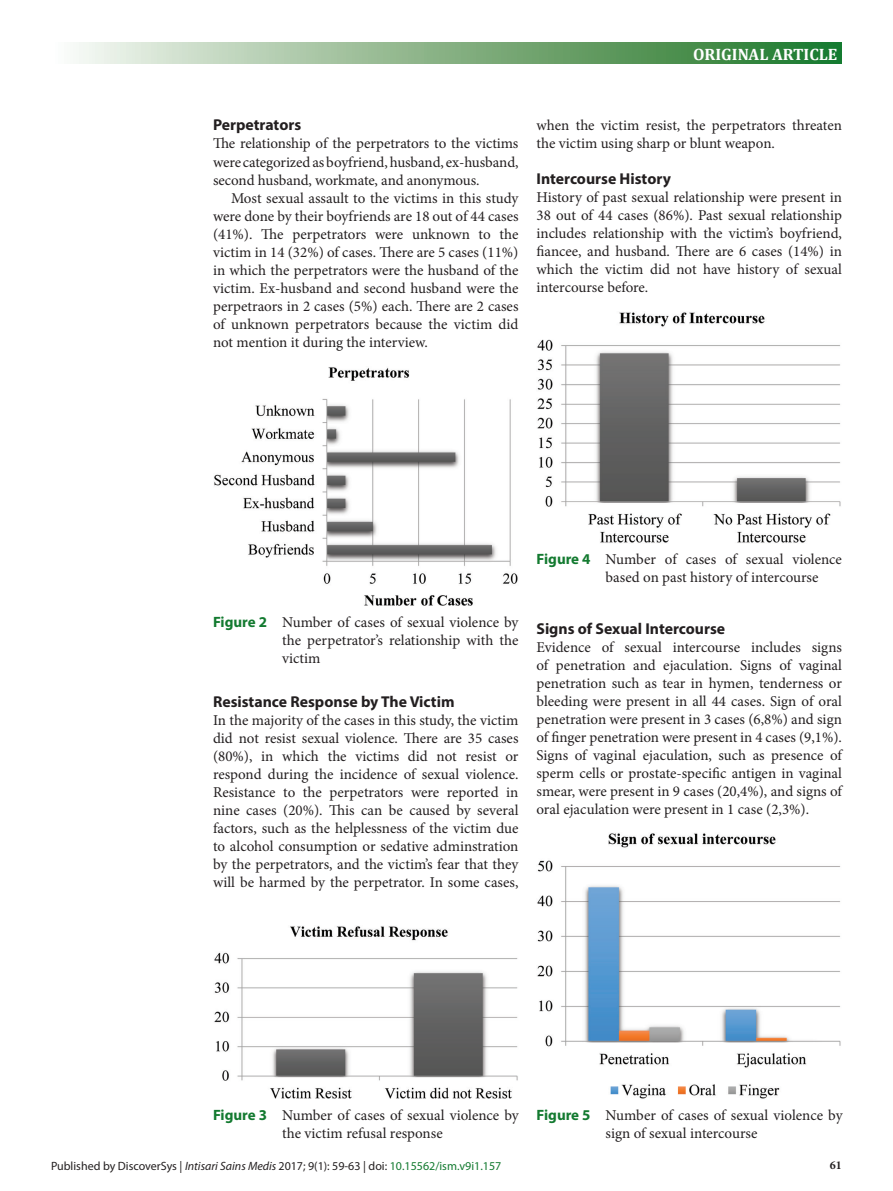
<style>
.page{position:relative;width:893px;height:1191px;background:#fff}
.page>*{position:absolute;margin:0;border:0;box-sizing:border-box;transform-origin:0 0}
.t1{font:700 16.5px "Cambria";color:#fff}
.BHead{font:700 15.75px "Myriad Pro";color:#231f20}
.Text{font:15px/18px "Minion Pro";color:#231f20;text-align:justify}
.TextInd{font:15px/18px "Minion Pro";color:#231f20;text-align:justify}
.Fig_caption{font:15px/18px "Minion Pro";color:#231f20;text-align:justify}
.t2{font:12px "Myriad Pro";color:#231f20}
.t3{font:700 12px "Minion Pro";color:#231f20}
.s1{font-family:"Myriad Pro";font-weight:700;color:#137a30}
.s2{font-style:italic}
.s3{color:#137a30}
</style>
<div class="page">
<div style="left:51px;top:43px;width:791px;height:21px;background:linear-gradient(to right,#f7f6f0,#1a7323)"></div>
<img style="left:537px;top:312px;width:304px;height:231px">
<img style="left:214px;top:367px;width:304px;height:239px">
<img style="left:214px;top:926px;width:304px;height:173px">
<img style="left:537px;top:833px;width:304px;height:266px">
<p class="t1" style="left:693px;top:42px;width:146px">ORIGINAL ARTICLE</p>
<p class="BHead" style="left:213px;top:115px;width:90px">Perpetrators</p>
<p class="Text" style="left:213px;top:135px;width:307px">The relationship of the perpetrators to the victims were categorized as boyfriend, husband, ex-husband, second husband, workmate, and anonymous.</p>
<p class="TextInd" style="left:213px;top:189px;width:307px;text-indent:18px">Most sexual assault to the victims in this study were done by their boyfriends are 18 out of 44 cases (41%). The perpetrators were unknown to the victim in 14 (32%) of cases. There are 5 cases (11%) in which the perpetrators were the husband of the victim. Ex-husband and second husband were the perpetraors in 2 cases (5%) each. There are 2 cases of unknown perpetrators because the victim did not mention it during the interview.</p>
<p class="Text" style="left:536px;top:116px;width:307px">when the victim resist, the perpetrators threaten the victim using sharp or blunt weapon.</p>
<p class="BHead" style="left:536px;top:168px;width:136px">Intercourse History</p>
<p class="Text" style="left:536px;top:188px;width:307px">History of past sexual relationship were present in 38 out of 44 cases (86%). Past sexual relationship includes relationship with the victim’s boyfriend, fiancee, and husband. There are 6 cases (14%) in which the victim did not have history of sexual intercourse before.</p>
<p class="Fig_caption" style="left:282px;top:613px;width:238px;text-indent:-69px"><span class="s1">Figure 2</span> Number of cases of sexual violence by the perpetrator’s relationship with the victim</p>
<p class="BHead" style="left:213px;top:691px;width:243px">Resistance Response by The Victim</p>
<p class="Text" style="left:213px;top:711px;width:307px">In the majority of the cases in this study, the victim did not resist sexual violence. There are 35 cases (80%), in which the victims did not resist or respond during the incidence of sexual violence.<br>Resistance to the perpetrators were reported in nine cases (20%). This can be caused by several factors, such as the helplessness of the victim due to alcohol consumption or sedative adminstration by the perpetrators, and the victim’s fear that they will be harmed by the perpetrator. In some cases,</p>
<p class="Text" style="left:606px;top:550px;width:238px;text-indent:-69px"><span class="s1">Figure 4</span> Number of cases of sexual violence based on past history of intercourse</p>
<p class="BHead" style="left:536px;top:618px;width:190px">Signs of Sexual Intercourse</p>
<p class="Text" style="left:536px;top:638px;width:307px">Evidence of sexual intercourse includes signs of penetration and ejaculation. Signs of vaginal penetration such as tear in hymen, tenderness or bleeding were present in all 44 cases. Sign of oral penetration were present in 3 cases (6,8%) and sign of finger penetration were present in 4 cases (9,1%).<br>Signs of vaginal ejaculation, such as presence of sperm cells or prostate-specific antigen in vaginal smear, were present in 9 cases (20,4%), and signs of oral ejaculation were present in 1 case (2,3%).</p>
<p class="Fig_caption" style="left:213px;top:1106px;width:307px;text-align:center"><span class="s1">Figure 3</span> Number of cases of sexual violence by the victim refusal response</p>
<p class="Fig_caption" style="left:606px;top:1106px;width:238px;text-indent:-69px"><span class="s1">Figure 5</span> Number of cases of sexual violence by sign of sexual intercourse</p>
<p class="t2" style="left:51px;top:1158px;width:452px">Published by DiscoverSys | <span class="s2">Intisari Sains Medis</span> 2017; 9(1): 59-63 | doi: <span class="s3">10.15562/ism.v9i1.157</span></p>
<p class="t3" style="left:830px;top:1157px;width:13px">61</p>
</div>
